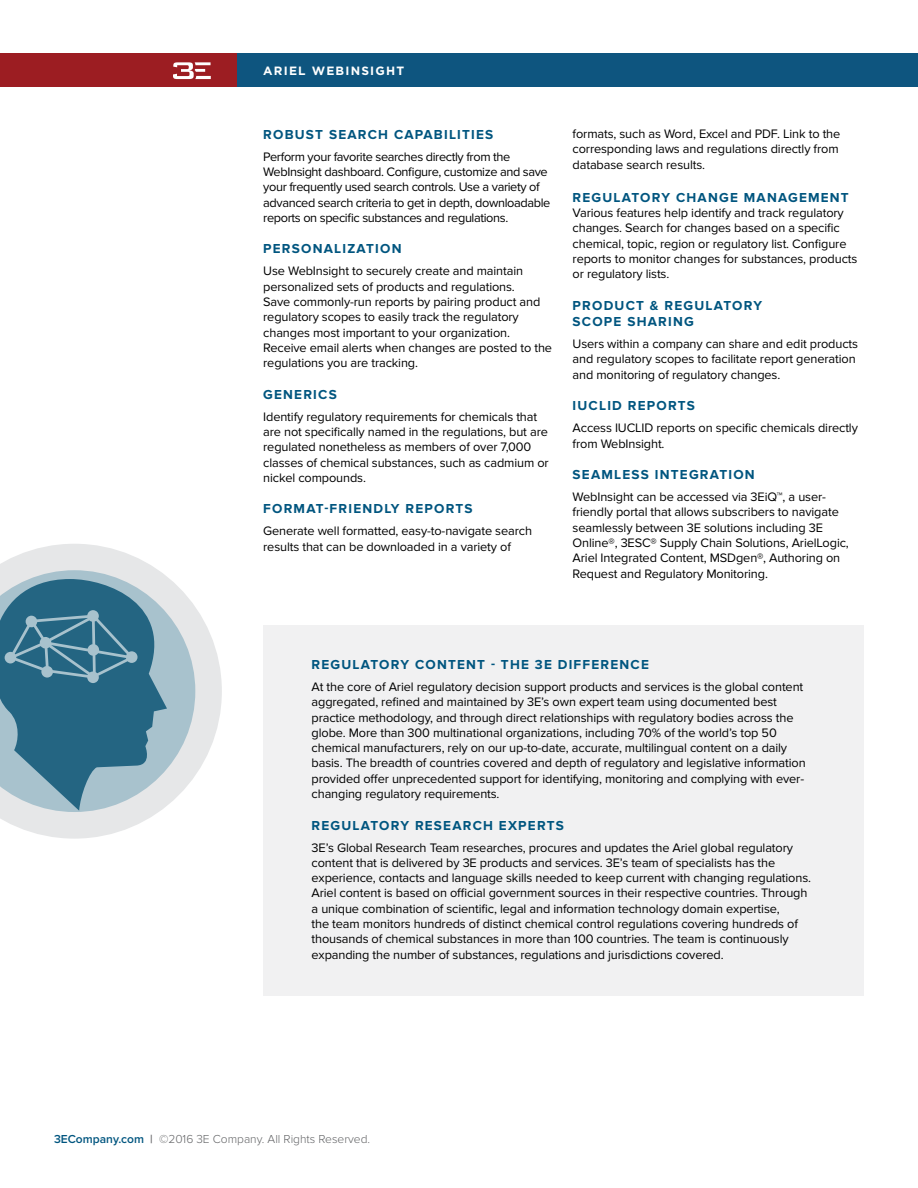
<style>
.page{position:relative;width:918px;height:1188px;background:#fff}
.page>*{position:absolute;margin:0;border:0;box-sizing:border-box;transform-origin:0 0}
.t1{font:700 13.5px/16.2px "Proxima Nova";letter-spacing:.09em;color:#00557f}
.t2{font:12.75px/15.3px "Proxima Nova";letter-spacing:-.01em;color:#000}
.t3{font:12.75px/15.3px "Proxima Nova";letter-spacing:-.03em;color:#000}
.t4{font:300 12px "Proxima Nova";color:#636466}
.t5{font:700 12px "Gotham";letter-spacing:.1em;color:#fff}
.s1{font-weight:600;color:#00557f}
.s2{font-weight:600}
</style>
<div class="page">
<div style="left:236px;top:54px;width:682px;height:33px;background:#0e557f"></div>
<div style="left:0;top:54px;width:236px;height:33px;background:#9c1d22"></div>
<svg style="left:173px;top:62px;width:38px;height:17px"></svg>
<svg style="left:0;top:544px;width:222px;height:295px"></svg>
<div style="left:263px;top:625px;width:601px;height:371px;background:#f1f1f2"></div>
<p class="t5" style="left:263px;top:62px;width:142px">ARIEL WEBINSIGHT</p>
<p class="t1" style="left:263px;top:126px;width:232px">ROBUST SEARCH CAPABILITIES</p>
<p class="t3" style="left:263px;top:149px;width:289px">Perform your favorite searches directly from the WebInsight dashboard. Configure, customize and save your frequently used search controls. Use a variety of advanced search criteria to get in depth, downloadable reports on specific substances and regulations.</p>
<p class="t1" style="left:263px;top:241px;width:140px">PERSONALIZATION</p>
<p class="t2" style="left:263px;top:264px;width:290px">Use WebInsight to securely create and maintain personalized sets of products and regulations.<br>Save commonly-run reports by pairing product and regulatory scopes to easily track the regulatory changes most important to your organization.<br>Receive email alerts when changes are posted to the regulations you are tracking.</p>
<p class="t1" style="left:263px;top:386px;width:75px">GENERICS</p>
<p class="t2" style="left:263px;top:409px;width:287px">Identify regulatory requirements for chemicals that are not specifically named in the regulations, but are regulated nonetheless as members of over 7,000 classes of chemical substances, such as cadmium or nickel compounds.</p>
<p class="t1" style="left:263px;top:501px;width:211px">FORMAT-FRIENDLY REPORTS</p>
<p class="t2" style="left:263px;top:524px;width:270px">Generate well formatted, easy-to-navigate search results that can be downloaded in a variety of</p>
<p class="t2" style="left:573px;top:126px;width:269px;line-height:15.8px">formats, such as Word, Excel and PDF. Link to the corresponding laws and regulations directly from database search results.</p>
<p class="t1" style="left:573px;top:190px;width:278px">REGULATORY CHANGE MANAGEMENT</p>
<p class="t2" style="left:573px;top:205px;width:286px">Various features help identify and track regulatory changes. Search for changes based on a specific chemical, topic, region or regulatory list. Configure reports to monitor changes for substances, products or regulatory lists.</p>
<p class="t1" style="left:573px;top:298px;width:191px">PRODUCT &amp; REGULATORY<br>SCOPE SHARING</p>
<p class="t2" style="left:573px;top:336px;width:287px">Users within a company can share and edit products and regulatory scopes to facilitate report generation and monitoring of regulatory changes.</p>
<p class="t1" style="left:573px;top:398px;width:124px">IUCLID REPORTS</p>
<p class="t2" style="left:573px;top:421px;width:287px">Access IUCLID reports on specific chemicals directly from WebInsight.</p>
<p class="t1" style="left:573px;top:467px;width:184px">SEAMLESS INTEGRATION</p>
<p class="t2" style="left:573px;top:489px;width:278px">WebInsight can be accessed via 3EiQ™, a user&shy;friendly portal that allows subscribers to navigate seamlessly between 3E solutions including 3E Online®, 3ESC® Supply Chain Solutions, ArielLogic, Ariel Integrated Content, MSDgen®, Authoring on Request and Regulatory Monitoring.</p>
<p class="t1" style="left:312px;top:657px;width:339px">REGULATORY CONTENT - THE 3E DIFFERENCE</p>
<p class="t2" style="left:312px;top:679px;width:496px">At the core of Ariel regulatory decision support products and services is the global content aggregated, refined and maintained by 3E’s own expert team using documented best practice methodology, and through direct relationships with regulatory bodies across the globe. More than 300 multinational organizations, including 70% of the world’s top 50 chemical manufacturers, rely on our up-to-date, accurate, multilingual content on a daily basis. The breadth of countries covered and depth of regulatory and legislative information provided offer unprecedented support for identifying, monitoring and complying with ever&shy;changing regulatory requirements.</p>
<p class="t1" style="left:312px;top:817px;width:254px">REGULATORY RESEARCH EXPERTS</p>
<p class="t2" style="left:312px;top:840px;width:501px">3E’s Global Research Team researches, procures and updates the Ariel global regulatory content that is delivered by 3E products and services. 3E’s team of specialists has the experience, contacts and language skills needed to keep current with changing regulations.<br>Ariel content is based on official government sources in their respective countries. Through a unique combination of scientific, legal and information technology domain expertise,<br>the team monitors hundreds of distinct chemical control regulations covering hundreds of thousands of chemical substances in more than 100 countries. The team is continuously expanding the number of substances, regulations and jurisdictions covered.</p>
<p class="t4" style="left:54px;top:1132px;width:318px"><span class="s1">3ECompany.com</span> <span class="s2">|</span> ©2016 3E Company. All Rights Reserved.</p>
</div>
